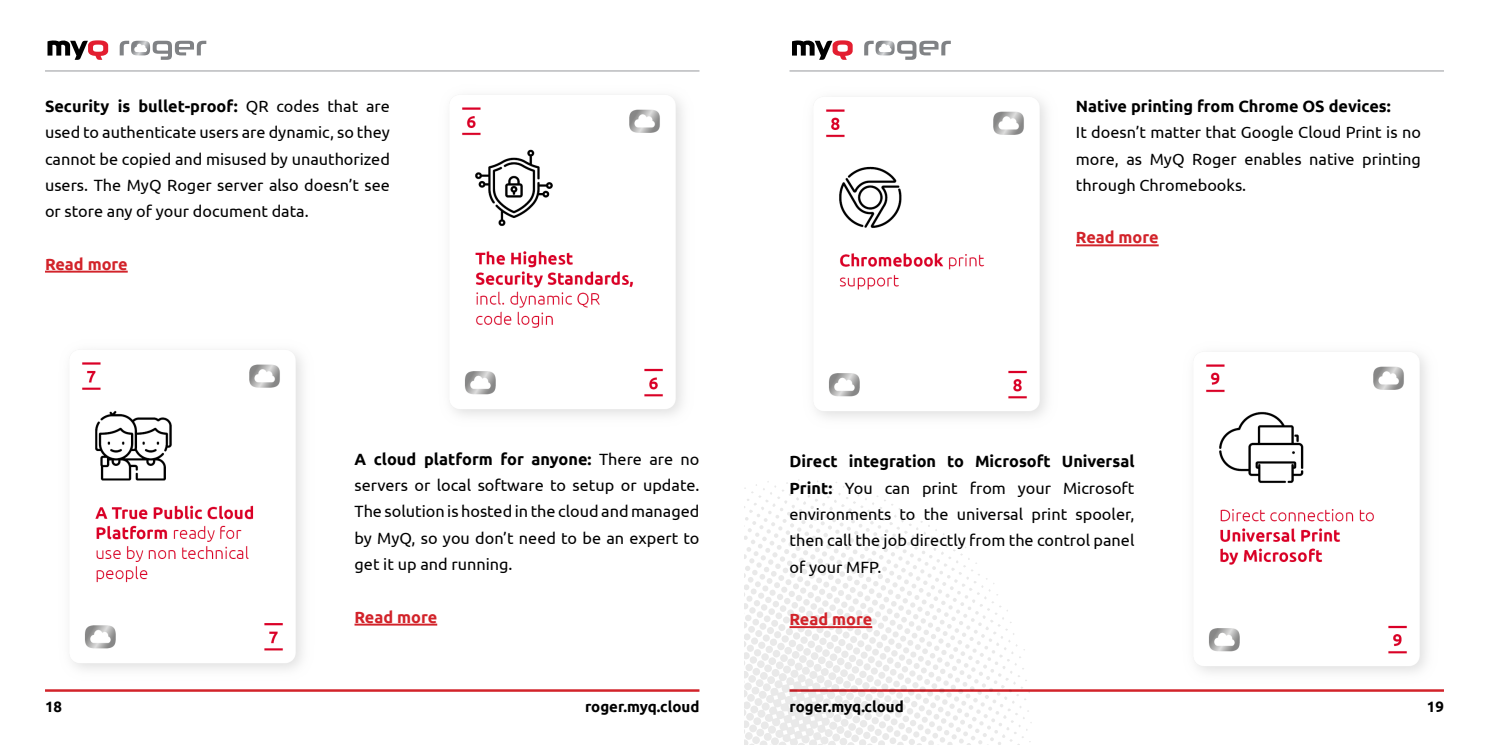
<style>
.page{position:relative;width:1489px;height:745px;background:#fff}
.page>*{position:absolute;margin:0;border:0;box-sizing:border-box;transform-origin:0 0}
.t1{font:16.25px/26.2px "Ubuntu";color:#000;text-align:justify}
.t2{font:700 16.25px "Ubuntu";color:#000}
.t3{font:700 16.25px "Ubuntu";color:#d2232a}
.t4{font:700 15px "Ubuntu";color:#000}
.s1{font-weight:700}
</style>
<div class="page">
<svg style="left:47px;top:40px;width:61px;height:20px"></svg>
<svg style="left:120px;top:41px;width:86px;height:19px"></svg>
<svg style="left:792px;top:40px;width:60px;height:20px"></svg>
<svg style="left:864px;top:41px;width:86px;height:19px"></svg>
<hr style="left:45px;top:70px;width:654px;height:1px;background:#abadb0">
<hr style="left:789px;top:70px;width:654px;height:1px;background:#abadb0">
<hr style="left:45px;top:688px;width:654px;height:3px;background:#d2232a">
<hr style="left:789px;top:688px;width:654px;height:3px;background:#d2232a">
<svg style="left:744px;top:479px;width:287px;height:266px"></svg>
<hr style="left:45px;top:270px;width:83px;height:2px;background:#d2232a">
<hr style="left:354px;top:623px;width:83px;height:2px;background:#d2232a">
<img style="left:451px;top:96px;width:232px;height:320px">
<img style="left:71px;top:351px;width:232px;height:319px">
<hr style="left:1075px;top:244px;width:83px;height:2px;background:#d2232a">
<hr style="left:789px;top:625px;width:83px;height:2px;background:#d2232a">
<img style="left:815px;top:98px;width:232px;height:320px">
<img style="left:1195px;top:353px;width:232px;height:320px">
<p class="t1" style="left:45px;top:92px;width:346px"><span class="s1">Security is bullet-proof:</span> QR codes that are used to authenticate users are dynamic, so they cannot be copied and misused by unauthorized users. The MyQ Roger server also doesn’t see or store any of your document data.</p>
<p class="t3" style="left:45px;top:254px;width:84px">Read more</p>
<p class="t1" style="left:354px;top:445px;width:346px"><span class="s1">A cloud platform for anyone:</span> There are no servers or local software to setup or update.<br>The solution is hosted in the cloud and managed by MyQ, so you don’t need to be an expert to get it up and running.</p>
<p class="t3" style="left:354px;top:606px;width:84px">Read more</p>
<p class="t2" style="left:1075px;top:96px;width:316px">Native printing from Chrome OS devices:</p>
<p class="t1" style="left:1075px;top:119px;width:346px">It doesn’t matter that Google Cloud Print is no more, as MyQ Roger enables native printing through Chromebooks.</p>
<p class="t3" style="left:1075px;top:227px;width:84px">Read more</p>
<p class="t1" style="left:789px;top:447px;width:346px"><span class="s1">Direct integration to Microsoft Universal Print:</span> You can print from your Microsoft environments to the universal print spooler, then call the job directly from the control panel of your MFP.</p>
<p class="t3" style="left:789px;top:609px;width:84px">Read more</p>
<p class="t4" style="left:45px;top:697px;width:19px">18</p>
<p class="t4" style="left:585px;top:697px;width:116px">roger.myq.cloud</p>
<p class="t4" style="left:789px;top:697px;width:116px">roger.myq.cloud</p>
<p class="t4" style="left:1426px;top:697px;width:19px">19</p>
</div>
